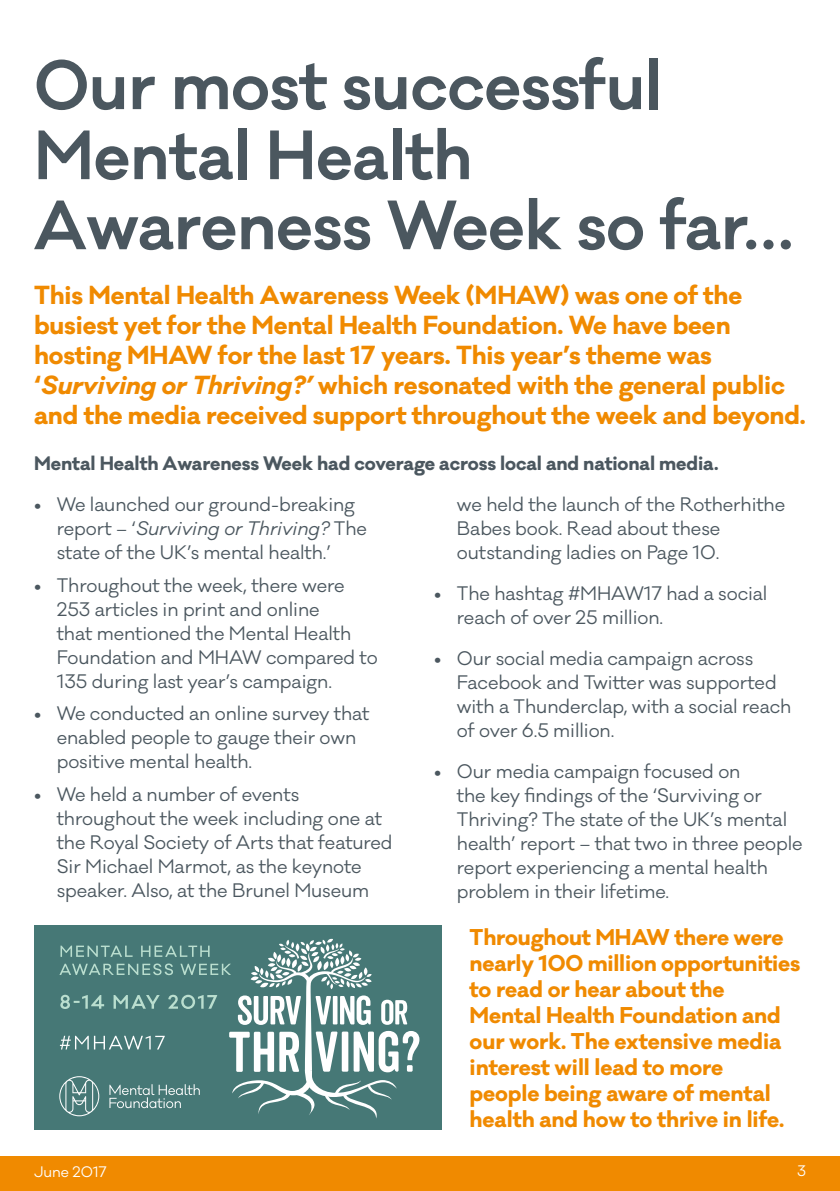
<style>
.page{position:relative;width:840px;height:1191px;background:#fff}
.page>*{position:absolute;margin:0;border:0;box-sizing:border-box;transform-origin:0 0}
.t1{font:600 64px/70px "Galano Classic";letter-spacing:-.005em;color:#4b575f}
.t2{font:700 24px/30px "Galano Classic";letter-spacing:-.005em;color:#f08a00}
.t3{font:700 21px/26px "Galano Classic";letter-spacing:-.005em;color:#f08a00}
.t4{font:18px/24px "Galano Classic";letter-spacing:-.005em;color:#4b575f}
.t5{font:700 18px "Galano Classic";letter-spacing:-.005em;color:#4b575f}
.t6{font:14px "Galano Classic";letter-spacing:-.005em;color:#fff}
.s1{font-style:italic}
</style>
<div class="page">
<div style="left:0;top:1157px;width:839px;height:34px;background:#f08a00"></div>
<div style="left:34px;top:925px;width:407px;height:204px;background:#467876"></div>
<svg style="left:59px;top:938px;width:360px;height:180px"></svg>
<h1 class="t1" style="left:34px;top:51px;width:760px">Our most successful<br>Mental Health<br>Awareness Week so far…</h1>
<p class="t2" style="left:34px;top:280px;width:772px">This Mental Health Awareness Week (MHAW) was one of the busiest yet for the Mental Health Foundation. We have been hosting MHAW for the last 17 years. This year’s theme was ‘<span class="s1">Surviving or Thriving?’</span> which resonated with the general public and the media received support throughout the week and beyond.</p>
<p class="t5" style="left:34px;top:451px;width:685px">Mental Health Awareness Week had coverage across local and national media.</p>
<p class="t4" style="left:57px;top:493px;width:311px;text-indent:-23px">• We launched our ground-breaking report – ‘<span class="s1">Surviving or Thriving?</span> The state of the UK’s mental health.’</p>
<p class="t4" style="left:57px;top:573px;width:322px;text-indent:-23px">• Throughout the week, there were<br>253 articles in print and online<br>that mentioned the Mental Health<br>Foundation and MHAW compared to<br>135 during last year’s campaign.</p>
<p class="t4" style="left:57px;top:702px;width:314px;text-indent:-23px">• We conducted an online survey that enabled people to gauge their own positive mental health.</p>
<p class="t4" style="left:57px;top:782px;width:337px;text-indent:-23px">• We held a number of events throughout the week including one at the Royal Society of Arts that featured Sir Michael Marmot, as the keynote speaker. Also, at the Brunel Museum</p>
<p class="t4" style="left:456px;top:493px;width:330px">we held the launch of the Rotherhithe<br>Babes book. Read about these outstanding ladies on Page 10.</p>
<p class="t4" style="left:456px;top:582px;width:312px;text-indent:-23px">• The hashtag #MHAW17 had a social reach of over 25 million.</p>
<p class="t4" style="left:456px;top:647px;width:336px;text-indent:-23px">• Our social media campaign across<br>Facebook and Twitter was supported with a Thunderclap, with a social reach of over 6.5 million.</p>
<p class="t4" style="left:456px;top:760px;width:347px;text-indent:-23px">• Our media campaign focused on<br>the key findings of the ‘Surviving or Thriving? The state of the UK’s mental health’ report – that two in three people report experiencing a mental health problem in their lifetime.</p>
<p class="t3" style="left:469px;top:924px;width:332px">Throughout MHAW there were nearly 100 million opportunities to read or hear about the<br>Mental Health Foundation and our work. The extensive media interest will lead to more<br>people being aware of mental health and how to thrive in life.</p>
<p class="t6" style="left:34px;top:1162px;width:74px">June 2017</p>
<p class="t6" style="left:796px;top:1162px;width:10px">3</p>
</div>
